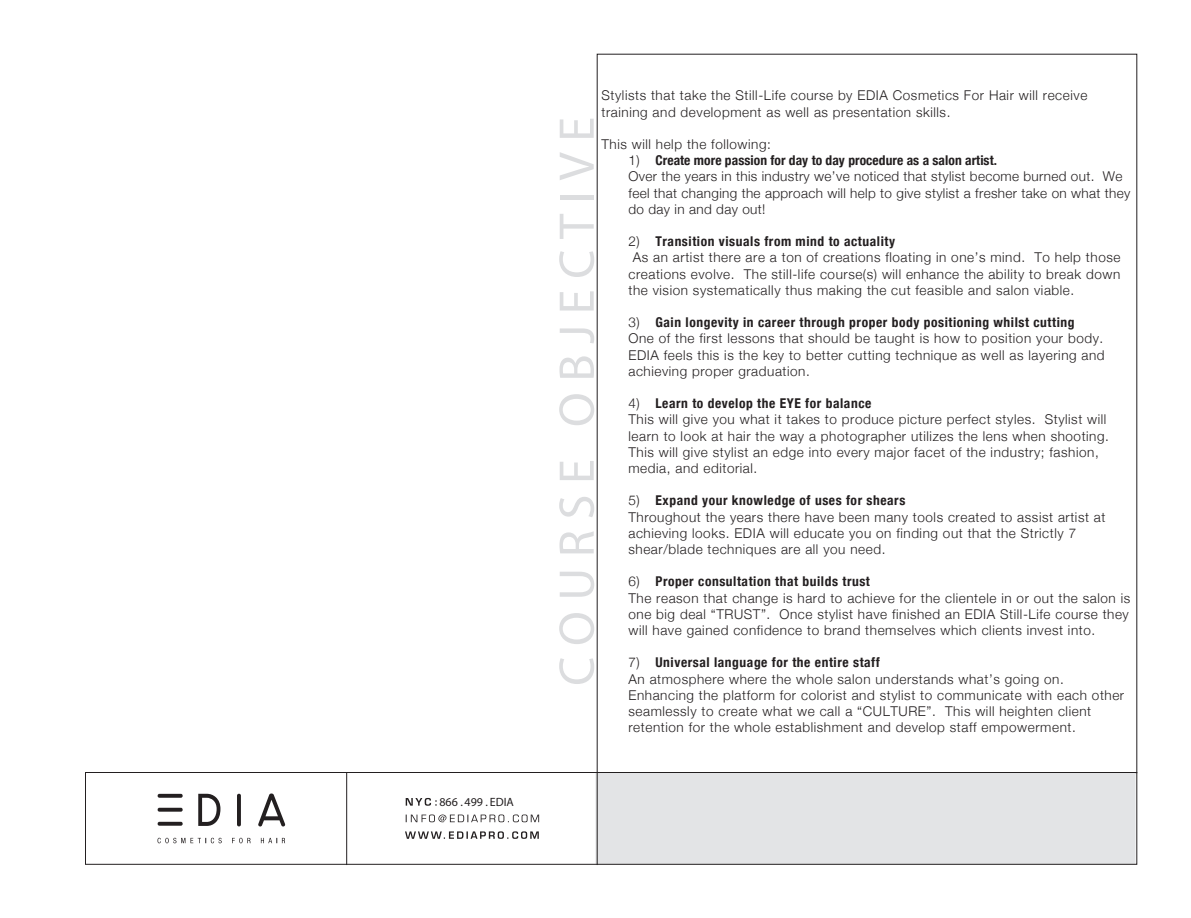
<style>
.page{position:relative;width:1191px;height:918px;background:#fff}
.page>*{position:absolute;margin:0;border:0;box-sizing:border-box;transform-origin:0 0}
.t1{font:900 50.4px "Helvetica Neue";color:#dcdddf}
.t2{font:300 13.5px/16.2px "Helvetica Neue";letter-spacing:.04em;color:#231f20}
.t3{font:700 condensed 13.5px "Helvetica Neue";letter-spacing:.04em;color:#231f20}
.t4{font:12px "Myriad";color:#231f20}
.s1{font-weight:700;font-stretch:condensed}
.s2{font-weight:300;font-stretch:normal}
</style>
<div class="page">
<div style="left:596px;top:772px;width:540px;height:92px;background:#e3e4e6"></div>
<svg style="left:157px;top:837px;width:65px;height:7px"></svg>
<svg style="left:232px;top:838px;width:19px;height:5px"></svg>
<svg style="left:261px;top:837px;width:24px;height:7px"></svg>
<svg style="left:198px;top:794px;width:22px;height:32px"></svg>
<svg style="left:237px;top:794px;width:4px;height:32px"></svg>
<svg style="left:258px;top:794px;width:27px;height:32px"></svg>
<svg style="left:158px;top:794px;width:25px;height:4px"></svg>
<svg style="left:158px;top:808px;width:25px;height:4px"></svg>
<svg style="left:158px;top:822px;width:25px;height:4px"></svg>
<svg style="left:406px;top:798px;width:31px;height:8px"></svg>
<svg style="left:405px;top:814px;width:134px;height:9px"></svg>
<svg style="left:405px;top:831px;width:134px;height:8px"></svg>
<svg style="left:346px;top:774px;width:1px;height:91px"></svg>
<div style="left:85px;top:772px;width:1052px;height:92px;border:1px solid #231f20"></div>
<svg style="left:597px;top:772px;width:1px;height:93px"></svg>
<p class="t4" style="left:440px;top:796px;width:76px">866 . 499 . EDIA</p>
<p class="t2" style="left:602px;top:87px;width:487px">Stylists that take the Still-Life course by EDIA Cosmetics For Hair will receive training and development as well as presentation skills.</p>
<p class="t2" style="left:602px;top:136px;width:171px">This will help the following:</p>
<p class="t2" style="left:628px;top:152px;width:503px">1) <span class="s1">Create more passion for day to day procedure as a salon artist.<br></span>Over the years in this industry we’ve noticed that stylist become burned out. We feel that changing the approach will help to give stylist a fresher take on what they do day in and day out!</p>
<p class="t3" style="left:628px;top:233px;width:268px"><span class="s2">2)</span> Transition visuals from mind to actuality</p>
<p class="t2" style="left:633px;top:249px;width:489px">As an artist there are a ton of creations floating in one’s mind. To help those</p>
<p class="t2" style="left:628px;top:266px;width:493px">creations evolve. The still-life course(s) will enhance the ability to break down</p>
<p class="t2" style="left:628px;top:282px;width:447px">the vision systematically thus making the cut feasible and salon viable.</p>
<p class="t2" style="left:628px;top:314px;width:478px">3) <span class="s1">Gain longevity in career through proper body positioning whilst cutting<br></span>One of the first lessons that should be taught is how to position your body.<br>EDIA feels this is the key to better cutting technique as well as layering and achieving proper graduation.</p>
<p class="t2" style="left:628px;top:395px;width:482px">4) <span class="s1">Learn to develop the EYE for balance<br></span>This will give you what it takes to produce picture perfect styles. Stylist will learn to look at hair the way a photographer utilizes the lens when shooting.<br>This will give stylist an edge into every major facet of the industry; fashion, media, and editorial.</p>
<p class="t2" style="left:628px;top:492px;width:479px">5) <span class="s1">Expand your knowledge of uses for shears<br></span>Throughout the years there have been many tools created to assist artist at achieving looks. EDIA will educate you on finding out that the Strictly 7 shear/blade techniques are all you need.</p>
<p class="t2" style="left:628px;top:573px;width:503px">6) <span class="s1">Proper consultation that builds trust<br></span>The reason that change is hard to achieve for the clientele in or out the salon is one big deal “TRUST”. Once stylist have finished an EDIA Still-Life course they will have gained confidence to brand themselves which clients invest into.</p>
<p class="t2" style="left:628px;top:654px;width:497px">7) <span class="s1">Universal language for the entire staff<br></span>An atmosphere where the whole salon understands what’s going on.<br>Enhancing the platform for colorist and stylist to communicate with each other seamlessly to create what we call a “CULTURE”. This will heighten client retention for the whole establishment and develop staff empowerment.</p>
<h1 class="t1" style="left:552px;top:686px;width:571px;rotate:-90deg">C O U R S E O B J E C T I V E</h1>
</div>
